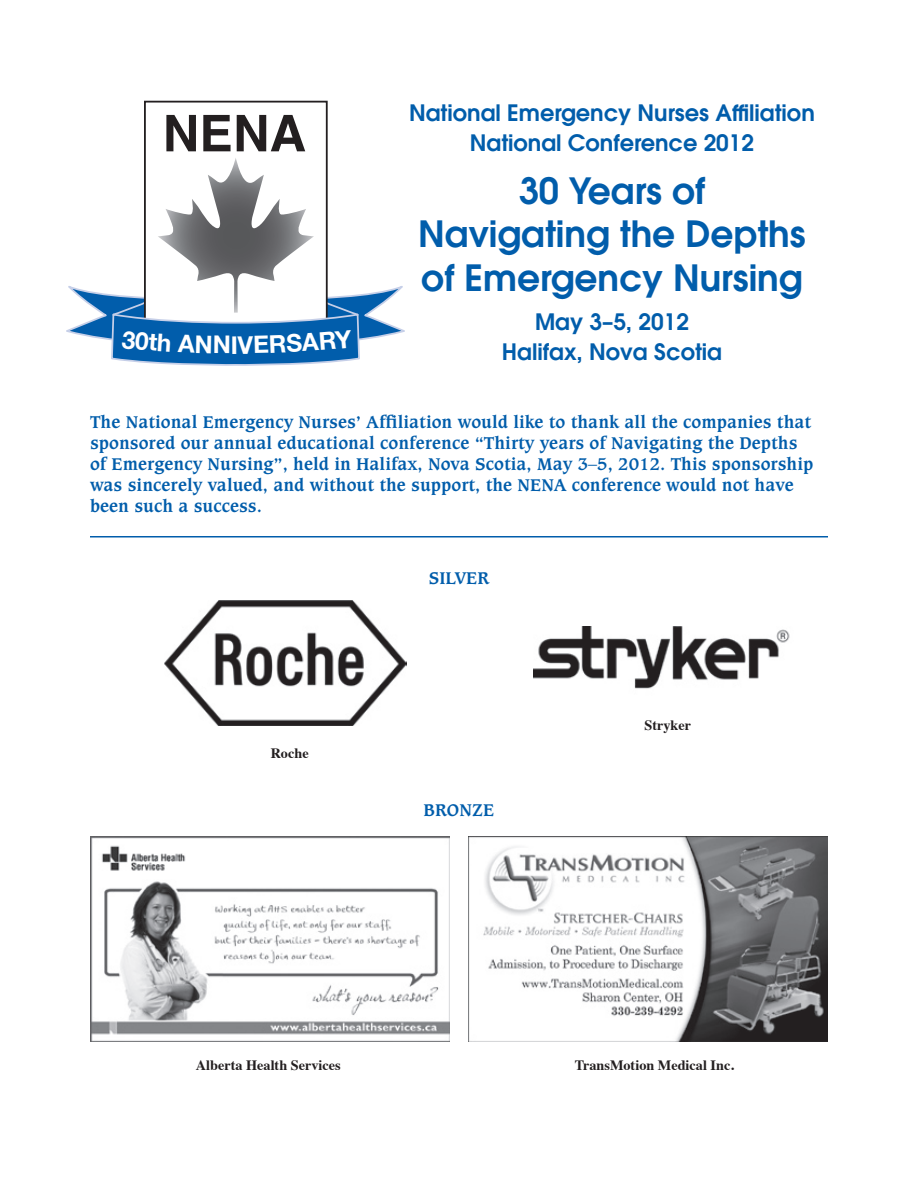
<style>
.page{position:relative;width:918px;height:1188px;background:#fff}
.page>*{position:absolute;margin:0;border:0;box-sizing:border-box;transform-origin:0 0}
.t1{font:600 36px/43.5px "ITC Avant Garde Pro";color:#015dab;text-align:center}
.t2{font:700 24.45px "Helvetica Neue";color:#fff}
.t3{font:600 22.5px/30px "ITC Avant Garde Pro";color:#015dab;text-align:center}
.t4{font:700 18px/21px "Caxton BT";color:#015dab}
.t5{font:700 14.25px "Times";color:#231f20}
</style>
<div class="page">
<div style="left:144px;top:101px;width:184px;height:224px;border:2px solid #231f20"></div>
<svg style="left:166px;top:115px;width:30px;height:36px"></svg>
<svg style="left:203px;top:115px;width:28px;height:36px"></svg>
<svg style="left:237px;top:115px;width:68px;height:36px"></svg>
<img style="left:90px;top:836px;width:360px;height:206px">
<img style="left:468px;top:836px;width:360px;height:206px">
<img style="left:534px;top:627px;width:256px;height:62px">
<img style="left:164px;top:600px;width:242px;height:126px">
<hr style="left:90px;top:536px;width:738px;height:2px;background:#015dab">
<svg style="left:66px;top:158px;width:339px;height:207px"></svg>
<h2 class="t2" style="left:213px;top:330px;width:27px">NI</h2>
<p class="t3" style="left:409px;top:98px;width:407px">National Emergency Nurses Affiliation<br>National Conference 2012</p>
<h1 class="t1" style="left:418px;top:168px;width:389px">30 Years of<br>Navigating the Depths of Emergency Nursing</h1>
<p class="t3" style="left:502px;top:306px;width:222px">May 3–5, 2012<br>Halifax, Nova Scotia</p>
<p class="t4" style="left:90px;top:411px;width:725px">The National Emergency Nurses’ Affiliation would like to thank all the companies that sponsored our annual educational conference “Thirty years of Navigating the Depths of Emergency Nursing”, held in Halifax, Nova Scotia, May 3–5, 2012. This sponsorship was sincerely valued, and without the support, the NENA conference would not have been such a success.</p>
<p class="t5" style="left:271px;top:740px;width:39px">Roche</p>
<p class="t4" style="left:429px;top:567px;width:62px">SILVER</p>
<p class="t4" style="left:424px;top:799px;width:72px">BRONZE</p>
<p class="t5" style="left:644px;top:712px;width:48px">Stryker</p>
<p class="t5" style="left:196px;top:1051px;width:146px">Alberta Health Services</p>
<p class="t5" style="left:575px;top:1051px;width:161px">TransMotion Medical Inc.</p>
</div>
